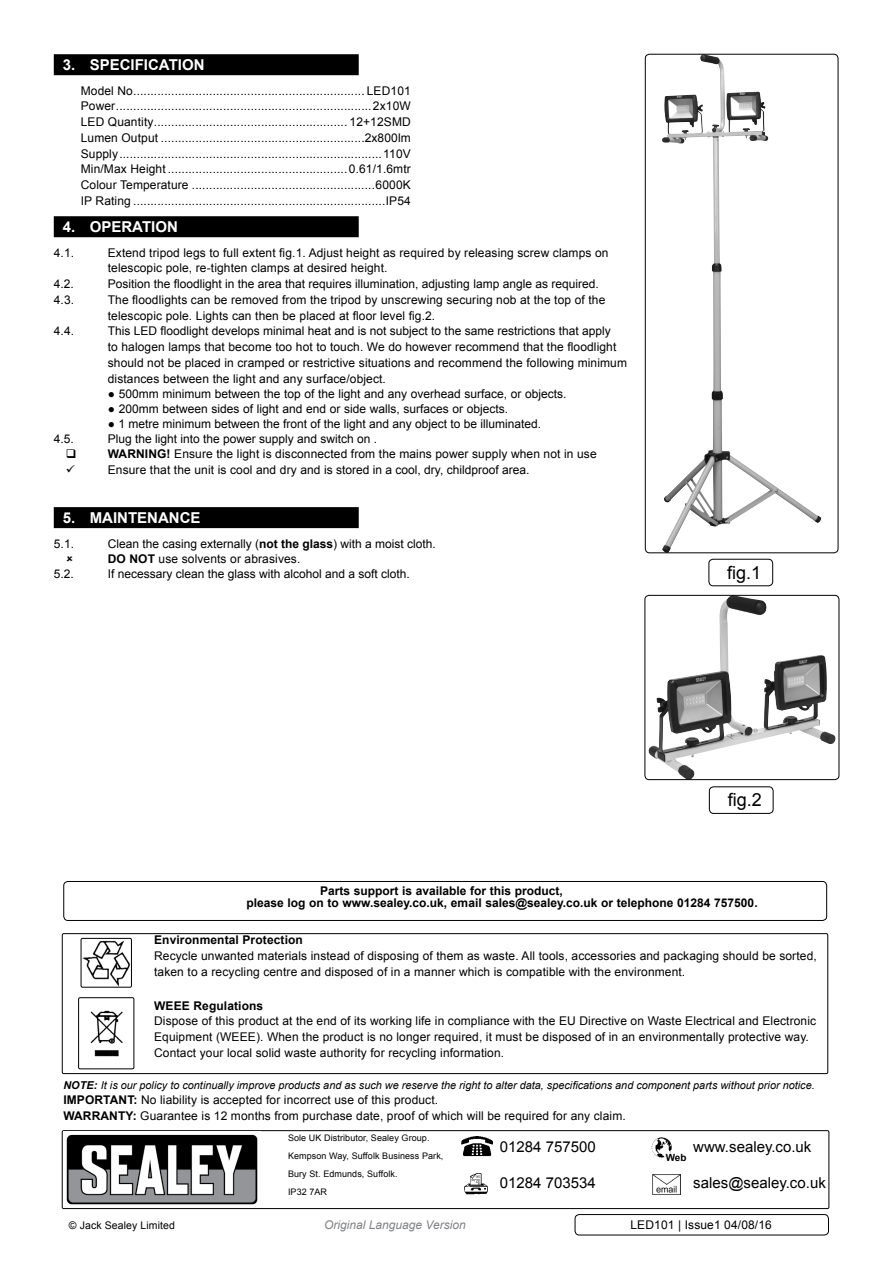
<style>
.page{position:relative;width:893px;height:1263px;background:#fff}
.page>*{position:absolute;margin:0;border:0;box-sizing:border-box;transform-origin:0 0}
.t1{font:18px "Arial";color:#000}
.t2{font:15px "Arial";color:#000}
.t3{font:700 15px "Arial";color:#fff}
.t4{font:12px/15.8px "Arial";letter-spacing:.01em;color:#000}
.t5{font:700 12px/12px "Arial";color:#000}
.t6{font:italic 12px "Arial";color:#808285}
.t7{font:italic 10.8px "Arial";color:#000}
.t8{font:10.5px "Arial";letter-spacing:.01em;color:#000}
.t9{font:700 9.9px "Arial";color:#000}
.t10{font:9px/18px "Arial";letter-spacing:.01em;color:#000}
.s1{font-weight:700}
</style>
<div class="page">
<div style="left:54px;top:54px;width:305px;height:21px;background:#000"></div>
<div style="left:54px;top:216px;width:305px;height:21px;background:#000"></div>
<div style="left:54px;top:507px;width:305px;height:21px;background:#000"></div>
<div style="left:62px;top:1130px;width:767px;height:79px;border:1px solid #000;border-radius:2px"></div>
<img style="left:63px;top:1132px;width:195px;height:75px">
<img style="left:651px;top:1137px;width:21px;height:21px">
<div style="left:666px;top:1154px;width:20px;height:7px;background:#fff"></div>
<img style="left:464px;top:1173px;width:24px;height:21px">
<img style="left:461px;top:1136px;width:31px;height:21px">
<img style="left:652px;top:1175px;width:29px;height:19px">
<div style="left:62px;top:933px;width:766px;height:141px;border:1px solid #000;border-radius:2px"></div>
<img style="left:83px;top:940px;width:47px;height:45px">
<div style="left:81px;top:938px;width:51px;height:49px;border:1px solid #000"></div>
<img style="left:90px;top:1010px;width:33px;height:46px">
<div style="left:78px;top:997px;width:56px;height:72px;border:1px solid #000;border-radius:2px"></div>
<div style="left:63px;top:881px;width:764px;height:40px;border:1px solid #000;border-radius:4px"></div>
<img style="left:662px;top:58px;width:59px;height:445px">
<div style="left:645px;top:54px;width:193px;height:499px;border:1px solid #000;border-radius:4px"></div>
<div style="left:708px;top:559px;width:65px;height:27px;border:1px solid #000;border-radius:4px"></div>
<div style="left:709px;top:786px;width:64px;height:28px;border:1px solid #000;border-radius:4px"></div>
<div style="left:575px;top:1214px;width:254px;height:21px;border:1px solid #000;border-radius:4px"></div>
<img style="left:648px;top:597px;width:85px;height:181px">
<div style="left:644px;top:595px;width:195px;height:185px;border:1px solid #000;border-radius:4px"></div>
<p class="t3" style="left:63px;top:55px;width:141px">3. Specification</p>
<p class="t4" style="left:81px;top:83px;width:295px">Model No................................................................... LED</p>
<p class="t4" style="left:81px;top:83px;width:332px;text-indent:310px">101<br>Power..........................................................................2x10W LED Quantity........................................................ 12+12SMD Lumen Output ...........................................................2x800lm Supply............................................................................110V Min/Max Height ....................................................0.61/1.6mtr Colour Temperature .....................................................6000K IP Rating .........................................................................IP54</p>
<p class="t3" style="left:63px;top:217px;width:114px">4. operation</p>
<p class="t4" style="left:54px;top:245px;width:22px">4.1.</p>
<p class="t4" style="left:108px;top:245px;width:502px">Extend tripod legs to full extent fig.1. Adjust height as required by releasing screw clamps on telescopic pole, re-tighten clamps at desired height.</p>
<p class="t4" style="left:54px;top:276px;width:22px">4.2.</p>
<p class="t4" style="left:108px;top:276px;width:492px">Position the floodlight in the area that requires illumination, adjusting lamp angle as required.</p>
<p class="t4" style="left:54px;top:292px;width:22px">4.3.</p>
<p class="t4" style="left:108px;top:292px;width:499px">The floodlights can be removed from the tripod by unscrewing securing nob at the top of the telescopic pole. Lights can then be placed at floor level fig.2.</p>
<p class="t4" style="left:54px;top:323px;width:22px">4.4.</p>
<p class="t4" style="left:108px;top:323px;width:521px">This LED floodlight develops minimal heat and is not subject to the same restrictions that apply<br>to halogen lamps that become too hot to touch. We do however recommend that the floodlight should not be placed in cramped or restrictive situations and recommend the following minimum distances between the light and any surface/object.</p>
<p class="t4" style="left:108px;top:386px;width:460px">● 500mm minimum between the top of the light and any overhead surface, or objects.</p>
<p class="t4" style="left:108px;top:401px;width:402px">● 200mm between sides of light and end or side walls, surfaces or objects.</p>
<p class="t4" style="left:108px;top:416px;width:435px">● 1 metre minimum between the front of the light and any object to be illuminated.</p>
<p class="t4" style="left:54px;top:431px;width:22px">4.5.</p>
<p class="t4" style="left:108px;top:431px;width:490px">Plug the light into the power supply and switch on .<br><span class="s1">WARNING!</span> Ensure the light is disconnected from the mains power supply when not in use<br>Ensure that the unit is cool and dry and is stored in a cool, dry, childproof area.</p>
<p class="t3" style="left:63px;top:508px;width:96px">5. maintenan</p>
<p class="t3" style="left:180px;top:508px;width:22px">ce</p>
<p class="t4" style="left:54px;top:536px;width:22px">5.1.</p>
<p class="t4" style="left:108px;top:536px;width:330px">Clean the casing externally (<span class="s1">not the glass</span>) with a moist cloth.<br><span class="s1">DO NOT</span> use solvents or abrasives.</p>
<p class="t4" style="left:54px;top:566px;width:37px">5.2. I</p>
<p class="t4" style="left:111px;top:566px;width:300px">f necessary clean the glass with alcohol and a soft cloth.</p>
<h1 class="t1" style="left:727px;top:561px;width:36px">fig.1</h1>
<h1 class="t1" style="left:728px;top:788px;width:36px">fig.2</h1>
<p class="t5" style="left:247px;top:885px;width:513px;text-indent:74px">Parts support is available for this product,<br>please log on to www.sealey.co.uk, email sales@sealey.co.uk or telephone 01284 757500.</p>
<p class="t5" style="left:154px;top:934px;width:150px">Environmental Protection</p>
<p class="t4" style="left:154px;top:948px;width:664px">Recycle unwanted materials instead of disposing of them as waste. All tools, accessories and packaging should be sorted, taken to a recycling centre and disposed of in a manner which is compatible with the environment.</p>
<p class="t5" style="left:154px;top:1000px;width:21px">WEEE</p>
<p class="t5" style="left:193px;top:1000px;width:71px">Regulations</p>
<p class="t4" style="left:154px;top:1013px;width:664px">Dispose of this product at the end of its working life in compliance with the EU Directive on Waste Electrical and Electronic<br>Equipment (WEEE</p>
<p class="t4" style="left:154px;top:1029px;width:656px;text-indent:102px">). When the product is no longer required, it must be disposed of in an environmentally protective way.<br>Contact your local solid waste authority for recycling information.</p>
<p class="t7" style="left:63px;top:1078px;width:753px"><span class="s1">NOTE:</span> It is our policy to continually improve products and as such we reserve the right to alter data, specifications and component parts without prior notice.</p>
<p class="t5" style="left:63px;top:1094px;width:14px">IMPO</p>
<p class="t4" style="left:63px;top:1092px;width:564px;text-indent:31px"><span class="s1">RTANT:</span> N o liability is accepted for incorrect use of this product.<br><span class="s1">WARRANTY:</span> Guarantee is 12 months from purchase date, proof of which will be required for any claim.</p>
<p class="t10" style="left:288px;top:1129px;width:157px">Sole U K Distributor, Sealey Group. kempson Way, Suffolk Business Park,<br>Bury St. Edmunds, Suffolk.<br>I P32 7AR</p>
<p class="t2" style="left:693px;top:1137px;width:120px">www.sealey.co.uk</p>
<p class="t2" style="left:500px;top:1137px;width:97px">01284 757500</p>
<p class="t2" style="left:500px;top:1173px;width:97px">01284 703534</p>
<p class="t9" style="left:666px;top:1151px;width:22px">Web</p>
<p class="t2" style="left:693px;top:1172px;width:134px">sales@sealey.co.uk</p>
<p class="t8" style="left:69px;top:1218px;width:108px">© Jack Sealey Limited</p>
<p class="t6" style="left:324px;top:1217px;width:143px">Original Language Version</p>
<p class="t4" style="left:630px;top:1217px;width:143px">LED 101 | Issue1 04/08/16</p>
</div>
